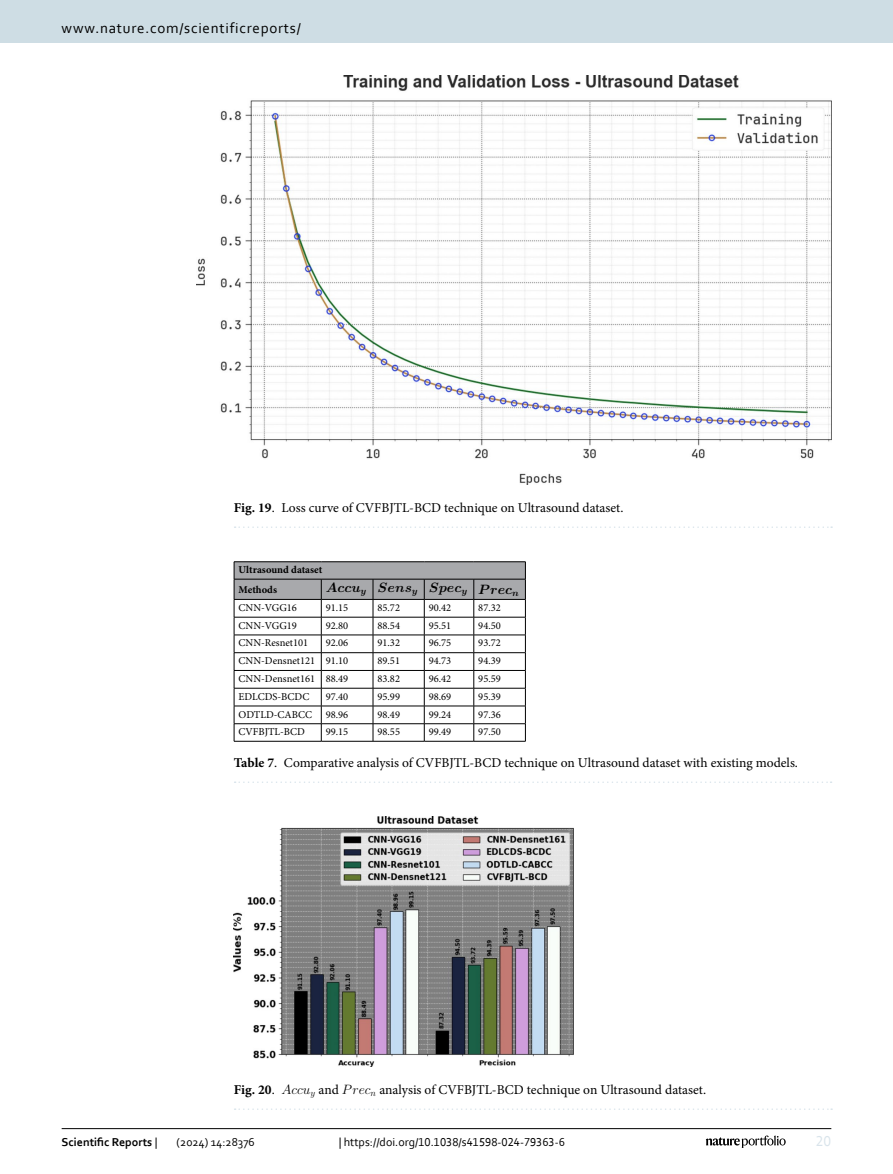
<style>
.page{position:relative;width:893px;height:1174px;background:#fff}
.page>*{position:absolute;margin:0;border:0;box-sizing:border-box;transform-origin:0 0}
.t1{font:15px "Corbel";letter-spacing:.05em;color:#000}
.t2{font:15px "Corbel";color:#d9e4eb}
.Table_Caption{font:13.5px "Minion Pro";color:#000}
.Figure_Caption{font:13.5px "Minion Pro";color:#000}
.t3{font:13.5px "CMMIB10";color:#000}
.Figure_Caption-2{font:700 13.5px "Minion Pro";color:#000}
.t4{font:12px "Corbel";color:#000}
.t5{font:700 12px "Corbel";color:#000}
.Table_Body{font:10.5px "Minion Pro";color:#000}
.Table_Head{font:700 10.5px "Minion Pro";color:#000}
.s1{font-weight:700}
.s2{font-weight:400}
.s3{font-family:"CMMI12"}
</style>
<div class="page">
<img style="left:234px;top:816px;width:340px;height:250px">
<svg style="left:235px;top:1108px;width:597px;height:2px"></svg>
<hr style="left:234px;top:561px;width:87px;height:1px;background:#000">
<hr style="left:321px;top:561px;width:52px;height:1px;background:#000">
<hr style="left:373px;top:561px;width:51px;height:1px;background:#000">
<hr style="left:424px;top:561px;width:50px;height:1px;background:#000">
<hr style="left:474px;top:561px;width:52px;height:1px;background:#000">
<hr style="left:321px;top:741px;width:52px;height:1px;background:#000">
<hr style="left:373px;top:741px;width:51px;height:1px;background:#000">
<hr style="left:424px;top:741px;width:50px;height:1px;background:#000">
<svg style="left:234px;top:562px;width:292px;height:179px"></svg>
<hr style="left:474px;top:741px;width:52px;height:1px;background:#000">
<hr style="left:234px;top:741px;width:87px;height:1px;background:#000">
<svg style="left:235px;top:781px;width:597px;height:2px"></svg>
<img style="left:196px;top:76px;width:635px;height:408px">
<svg style="left:235px;top:526px;width:597px;height:2px"></svg>
<hr style="left:62px;top:1128px;width:769px;height:1px;background:#000">
<svg style="left:706px;top:1135px;width:80px;height:12px"></svg>
<div style="left:0;top:0;width:893px;height:43px;background:#cedde4"></div>
<h1 class="t1" style="left:62px;top:18px;width:241px">www.nature.com/scientificreports/</h1>
<p class="Figure_Caption" style="left:234px;top:498px;width:391px"><span class="s1">Fig. 19</span>. Loss curve of CVFBJTL-BCD technique on Ultrasound dataset.</p>
<p class="Table_Head" style="left:239px;top:562px;width:85px">Ultrasound dataset</p>
<p class="Table_Head" style="left:239px;top:582px;width:40px">Methods</p>
<p class="t3" style="left:326px;top:582px;width:42px">Accu<sub>y</sub></p>
<p class="t3" style="left:377px;top:582px;width:41px">Sens<sub>y</sub></p>
<p class="t3" style="left:429px;top:582px;width:40px">Spec<sub>y</sub></p>
<p class="t3" style="left:478px;top:584px;width:42px">P rec<sub>n</sub></p>
<p class="Table_Body" style="left:239px;top:600px;width:60px">CNN-VGG16</p>
<p class="Table_Body" style="left:326px;top:600px;width:24px">91.15</p>
<p class="Table_Body" style="left:377px;top:600px;width:24px">85.72</p>
<p class="Table_Body" style="left:429px;top:600px;width:24px">90.42</p>
<p class="Table_Body" style="left:478px;top:600px;width:24px">87.32</p>
<p class="Table_Body" style="left:239px;top:618px;width:60px">CNN-VGG19</p>
<p class="Table_Body" style="left:326px;top:618px;width:24px">92.80</p>
<p class="Table_Body" style="left:377px;top:618px;width:24px">88.54</p>
<p class="Table_Body" style="left:429px;top:618px;width:24px">95.51</p>
<p class="Table_Body" style="left:478px;top:618px;width:24px">94.50</p>
<p class="Table_Body" style="left:239px;top:636px;width:71px">CNN-Resnet101</p>
<p class="Table_Body" style="left:326px;top:636px;width:24px">92.06</p>
<p class="Table_Body" style="left:377px;top:636px;width:24px">91.32</p>
<p class="Table_Body" style="left:429px;top:636px;width:24px">96.75</p>
<p class="Table_Body" style="left:478px;top:636px;width:24px">93.72</p>
<p class="Table_Body" style="left:239px;top:654px;width:78px">CNN-Densnet121</p>
<p class="Table_Body" style="left:326px;top:654px;width:24px">91.10</p>
<p class="Table_Body" style="left:377px;top:654px;width:24px">89.51</p>
<p class="Table_Body" style="left:429px;top:654px;width:24px">94.73</p>
<p class="Table_Body" style="left:478px;top:654px;width:24px">94.39</p>
<p class="Table_Body" style="left:239px;top:671px;width:78px">CNN-Densnet161</p>
<p class="Table_Body" style="left:326px;top:671px;width:24px">88.49</p>
<p class="Table_Body" style="left:377px;top:671px;width:24px">83.82</p>
<p class="Table_Body" style="left:429px;top:671px;width:24px">96.42</p>
<p class="Table_Body" style="left:478px;top:671px;width:24px">95.59</p>
<p class="Table_Body" style="left:239px;top:689px;width:72px">EDLCDS-BCDC</p>
<p class="Table_Body" style="left:326px;top:689px;width:24px">97.40</p>
<p class="Table_Body" style="left:377px;top:689px;width:24px">95.99</p>
<p class="Table_Body" style="left:429px;top:689px;width:24px">98.69</p>
<p class="Table_Body" style="left:478px;top:689px;width:24px">95.39</p>
<p class="Table_Body" style="left:239px;top:707px;width:75px">ODTLD-CABCC</p>
<p class="Table_Body" style="left:326px;top:707px;width:24px">98.96</p>
<p class="Table_Body" style="left:377px;top:707px;width:24px">98.49</p>
<p class="Table_Body" style="left:429px;top:707px;width:24px">99.24</p>
<p class="Table_Body" style="left:478px;top:707px;width:24px">97.36</p>
<p class="Table_Body" style="left:239px;top:724px;width:68px">CVFBJTL-BCD</p>
<p class="Table_Body" style="left:326px;top:724px;width:24px">99.15</p>
<p class="Table_Body" style="left:377px;top:724px;width:24px">98.55</p>
<p class="Table_Body" style="left:429px;top:724px;width:24px">99.49</p>
<p class="Table_Body" style="left:478px;top:724px;width:24px">97.50</p>
<p class="Table_Caption" style="left:234px;top:753px;width:566px"><span class="s1">Table 7</span>. Comparative analysis of CVFBJTL-BCD technique on Ultrasound dataset with existing models.</p>
<p class="Figure_Caption-2" style="left:234px;top:1080px;width:42px">Fig. 20<span class="s2">.</span></p>
<p class="Table_Caption" style="left:282px;top:1080px;width:426px"><span class="s3">Accu</span><sub>y</sub> and <span class="s3">P rec</span><sub>n</sub> analysis of CVFBJTL-BCD technique on Ultrasound dataset.</p>
<p class="t5" style="left:62px;top:1134px;width:97px">Scientific Reports <span class="s2">|</span></p>
<p class="t4" style="left:177px;top:1134px;width:80px">(2024) 14:28376</p>
<p class="t4" style="left:339px;top:1134px;width:228px">| https://doi.org/10.1038/s41598-024-79363-6</p>
<h1 class="t2" style="left:816px;top:1132px;width:17px">20</h1>
</div>
